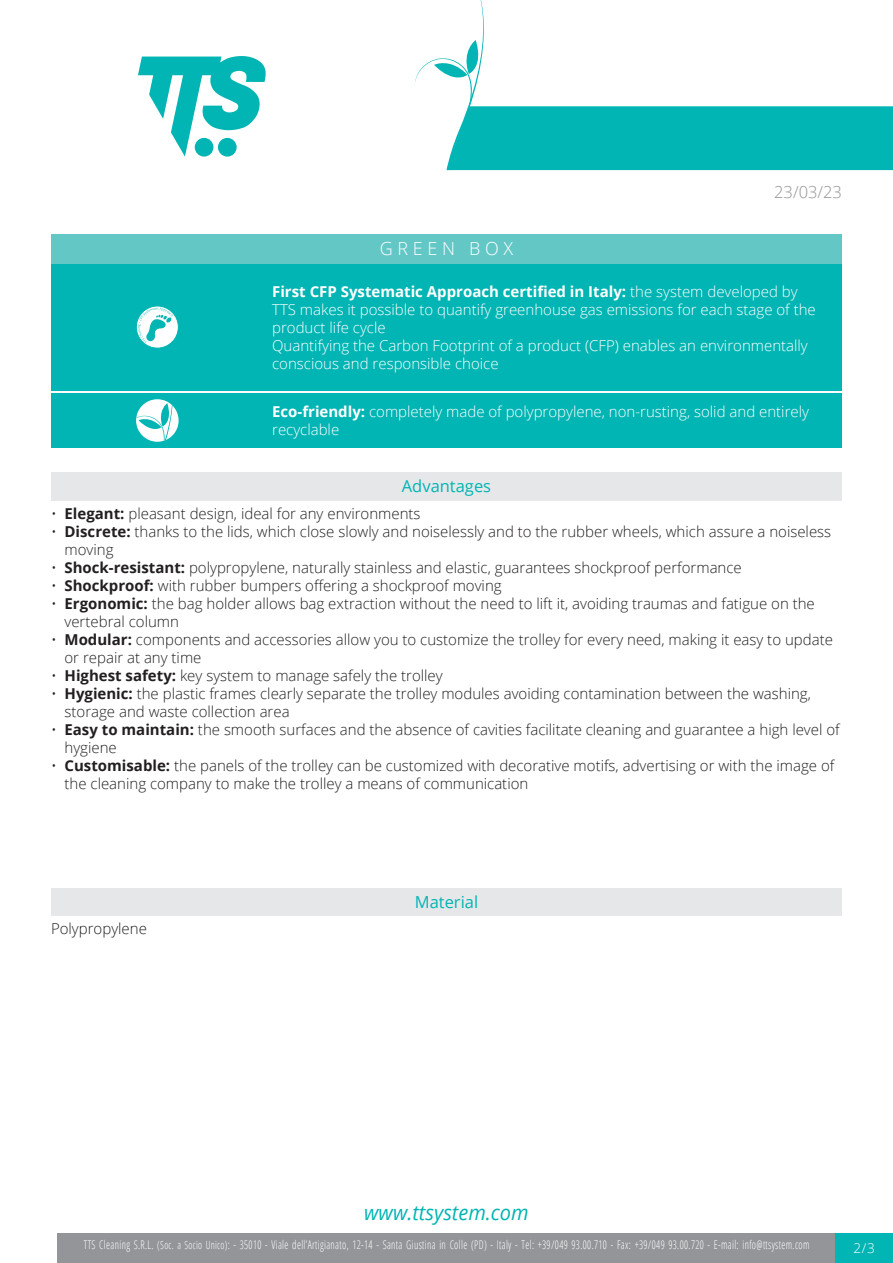
<style>
.page{position:relative;width:893px;height:1263px;background:#fff}
.page>*{position:absolute;margin:0;border:0;box-sizing:border-box;transform-origin:0 0}
.t1{font:italic 20.85px "Open Sans";color:#00b5b3;scale:.96 1}
.Titolo6{font:300 18px "Open Sans";color:#fff}
.Titolo8{font:16.5px "Open Sans";color:#00b5b3}
.t2{font:300 16.5px "Open Sans";color:#939598}
.Titolo16{font:16.5px "Open Sans";color:#00b5b3}
.Materiale{font:300 15px/18px "Open Sans";color:#231f20}
.GreenBoxCFP{font:300 15px/18px "Open Sans";color:#fff}
.GreenBoxLista{font:300 15px/18px "Open Sans";color:#fff}
.t3{font:300 13.5px "Open Sans";color:#fff}
.t4{font:300 12px "Open Sans Condensed";letter-spacing:.035em;color:#fff;scale:.85 1}
.s1{font-weight:700}
.s2{font-size:11.25px}
</style>
<div class="page">
<svg style="left:138px;top:56px;width:128px;height:101px"></svg>
<div style="left:57px;top:1233px;width:779px;height:30px;background:#939598"></div>
<div style="left:836px;top:1233px;width:57px;height:30px;background:#00b5b3"></div>
<svg style="left:415px;top:0;width:478px;height:170px"></svg>
<div style="left:51px;top:234px;width:791px;height:30px;background:#63c7c6"></div>
<div style="left:51px;top:264px;width:213px;height:126px;background:#00b5b3"></div>
<svg style="left:136px;top:306px;width:42px;height:42px"></svg>
<div style="left:136px;top:306px;width:43px;height:42px;border:1px solid #00b5b3;border-radius:50%"></div>
<svg style="left:138px;top:307px;width:35px;height:37px"></svg>
<div style="left:264px;top:264px;width:578px;height:126px;background:#00b5b3"></div>
<div style="left:51px;top:393px;width:213px;height:55px;background:#00b5b3"></div>
<svg style="left:136px;top:399px;width:43px;height:43px"></svg>
<div style="left:264px;top:393px;width:578px;height:55px;background:#00b5b3"></div>
<div style="left:51px;top:472px;width:791px;height:28px;background:#e6e7e9"></div>
<div style="left:51px;top:888px;width:791px;height:28px;background:#e6e7e9"></div>
<p class="t2" style="left:774px;top:180px;width:69px">23/03/23</p>
<p class="Titolo6" style="left:380px;top:237px;width:135px">G R E E N B O X</p>
<p class="GreenBoxCFP" style="left:272px;top:282px;width:545px"><span class="s1">First CFP Systematic Approach certified in Italy:</span> the system developed by<br>TTS makes it possible to quantify greenhouse gas emissions for each stage of the product life cycle</p>
<p class="GreenBoxCFP" style="left:272px;top:336px;width:537px">Quantifying the Carbon Footprint of a product (CFP) enables an environmentally conscious and responsible choice</p>
<p class="GreenBoxLista" style="left:272px;top:402px;width:538px"><span class="s1">Eco-friendly:</span> completely made of polypropylene, non-rusting, solid and entirely recyclable</p>
<p class="Titolo8" style="left:402px;top:475px;width:91px">Advantages</p>
<p class="Materiale" style="left:51px;top:504px;width:371px">• <span class="s1">Elegant:</span> pleasant design, ideal for any environments</p>
<p class="Materiale" style="left:65px;top:522px;width:768px;text-indent:-14px">• <span class="s1">Discrete:</span> thanks to the lids, which close slowly and noiselessly and to the rubber wheels, which assure a noiseless moving</p>
<p class="Materiale" style="left:51px;top:558px;width:692px">• <span class="s1">Shock-resistant:</span> polypropylene, naturally stainless and elastic, guarantees shockproof performance</p>
<p class="Materiale" style="left:51px;top:576px;width:452px">• <span class="s1">Shockproof:</span> with rubber bumpers offering a shockproof moving</p>
<p class="Materiale" style="left:65px;top:594px;width:752px;text-indent:-14px">• <span class="s1">Ergonomic:</span> the bag holder allows bag extraction without the need to lift it, avoiding traumas and fatigue on the vertebral column</p>
<p class="Materiale" style="left:65px;top:630px;width:770px;text-indent:-14px">• <span class="s1">Modular:</span> components and accessories allow you to customize the trolley for every need, making it easy to update or repair at any time</p>
<p class="Materiale" style="left:51px;top:666px;width:393px">• <span class="s1">Highest safety:</span> key system to manage safely the trolley</p>
<p class="Materiale" style="left:65px;top:684px;width:748px;text-indent:-14px">• <span class="s1">Hygienic:</span> the plastic frames clearly separate the trolley modules avoiding contamination between the washing, storage and waste collection area</p>
<p class="Materiale" style="left:65px;top:720px;width:777px;text-indent:-14px">• <span class="s1">Easy to maintain:</span> the smooth surfaces and the absence of cavities facilitate cleaning and guarantee a high level of hygiene</p>
<p class="Materiale" style="left:65px;top:756px;width:771px;text-indent:-14px">• <span class="s1">Customisable:</span> the panels of the trolley can be customized with decorative motifs, advertising or with the image of the cleaning company to make the trolley a means of communication</p>
<p class="Materiale" style="left:51px;top:919px;width:97px">Polypropylene</p>
<p class="Titolo16" style="left:415px;top:891px;width:65px">Material</p>
<h1 class="t1" style="left:364px;top:1198px;width:173px">www.ttsystem.com</h1>
<p class="t4" style="left:84px;top:1236px;width:855px">TTS Cleaning S.R.L. <span class="s2">(Soc. a Socio Unico)</span>: - 35010 - Viale dell’Artigianato, 12-14 - Santa Giustina in Colle (PD) - Italy - Tel: +39/049 93.00.710 - Fax: +39/049 93.00.720 - E-mail: info@ttsystem.com</p>
<p class="t3" style="left:854px;top:1239px;width:23px">2/3</p>
</div>
